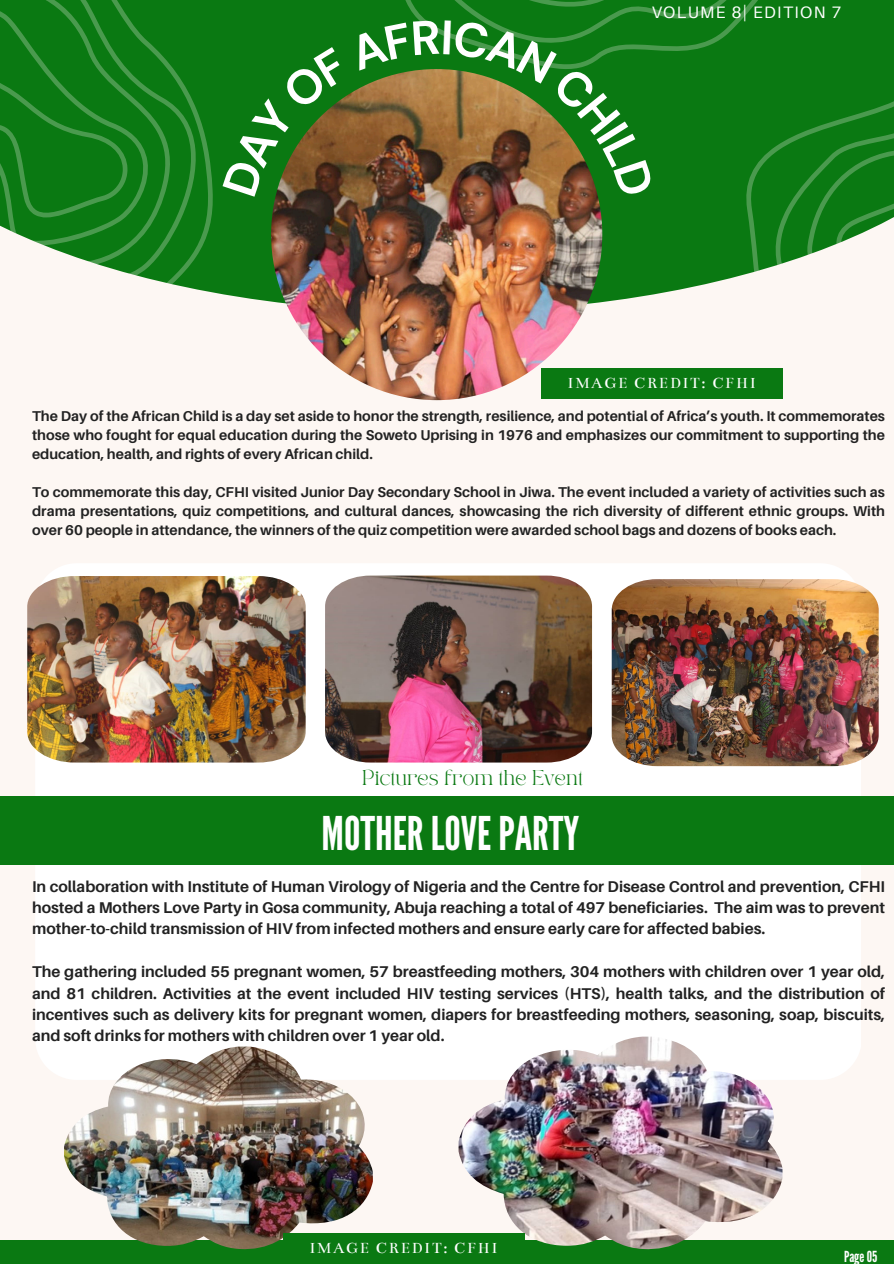
<style>
.page{position:relative;width:894px;height:1264px;background:#fff}
.page>*{position:absolute;margin:0;border:0;box-sizing:border-box;transform-origin:0 0}
.t1{font:46.35px "League Gothic";color:#fff}
.t2{font:16.5px "Bentham";letter-spacing:.1em;color:#fff}
.t3{font:16.5px "Aileron";letter-spacing:.08em;color:#fff}
.t4{font:700 15.6px/21.3px "Aileron";color:#222;text-align:justify}
.t5{font:15.15px "League Gothic";color:#fff}
.t6{font:15px "TAN PEARL Regular";color:#0a7912}
.t7{font:700 14.25px/19.2px "Aileron";color:#222;text-align:justify}
</style>
<div class="page">
<div style="left:0;top:0;width:893px;height:1263px;background:#fdf7f3"></div>
<svg style="left:0;top:0;width:213px;height:293px;background:#2a8930"></svg>
<img style="left:271px;top:69px;width:331px;height:331px;border-radius:50%">
<div style="left:0;top:1239px;width:893px;height:24px;background:#0a7912"></div>
<div style="left:36px;top:564px;width:824px;height:515px;background:#fff"></div>
<img style="left:27px;top:576px;width:278px;height:186px">
<img style="left:325px;top:575px;width:267px;height:187px">
<img style="left:611px;top:579px;width:267px;height:187px">
<div style="left:541px;top:369px;width:241px;height:30px;background:#0a7912"></div>
<div style="left:0;top:796px;width:893px;height:69px;background:#0a7912"></div>
<img style="left:64px;top:1046px;width:308px;height:203px">
<img style="left:458px;top:1036px;width:324px;height:213px">
<div style="left:283px;top:1233px;width:241px;height:30px;background:#0a7912"></div>
<img style="left:222px;top:0;width:672px;height:373px">
<p class="t3" style="left:651px;top:2px;width:191px">VOLUME 8| EDITION 7</p>
<p class="t2" style="left:567px;top:374px;width:190px">IMAGE CREDIT: CFHI</p>
<p class="t7" style="left:32px;top:406px;width:854px">The Day of the African Child is a day set aside to honor the strength, resilience, and potential of Africa’s youth. It commemorates those who fought for equal education during the Soweto Uprising in 1976 and emphasizes our commitment to supporting the education, health, and rights of every African child.</p>
<p class="t7" style="left:32px;top:482px;width:854px">To commemorate this day, CFHI visited Junior Day Secondary School in Jiwa. The event included a variety of activities such as drama presentations, quiz competitions, and cultural dances, showcasing the rich diversity of different ethnic groups. With over 60 people in attendance, the winners of the quiz competition were awarded school bags and dozens of books each.</p>
<p class="t6" style="left:362px;top:769px;width:222px">Pictures from the Event</p>
<h1 class="t1" style="left:321px;top:806px;width:259px">MOTHERLOVEPARTY</h1>
<p class="t4" style="left:32px;top:875px;width:854px">In collaboration with Institute of Human Virology of Nigeria and the Centre for Disease Control and prevention, CFHI hosted a Mothers Love Party in Gosa community, Abuja reaching a total of 497 beneficiaries. The aim was to prevent mother-to-child transmission of HIV from infected mothers and ensure early care for affected babies.</p>
<p class="t4" style="left:32px;top:960px;width:854px">The gathering included 55 pregnant women, 57 breastfeeding mothers, 304 mothers with children over 1 year old, and 81 children. Activities at the event included HIV testing services (HTS), health talks, and the distribution of incentives such as delivery kits for pregnant women, diapers for breastfeeding mothers, seasoning, soap, biscuits, and soft drinks for mothers with children over 1 year old.</p>
<p class="t2" style="left:309px;top:1238px;width:190px">IMAGE CREDIT: CFHI</p>
<p class="t5" style="left:843px;top:1247px;width:35px">Page05</p>
</div>
